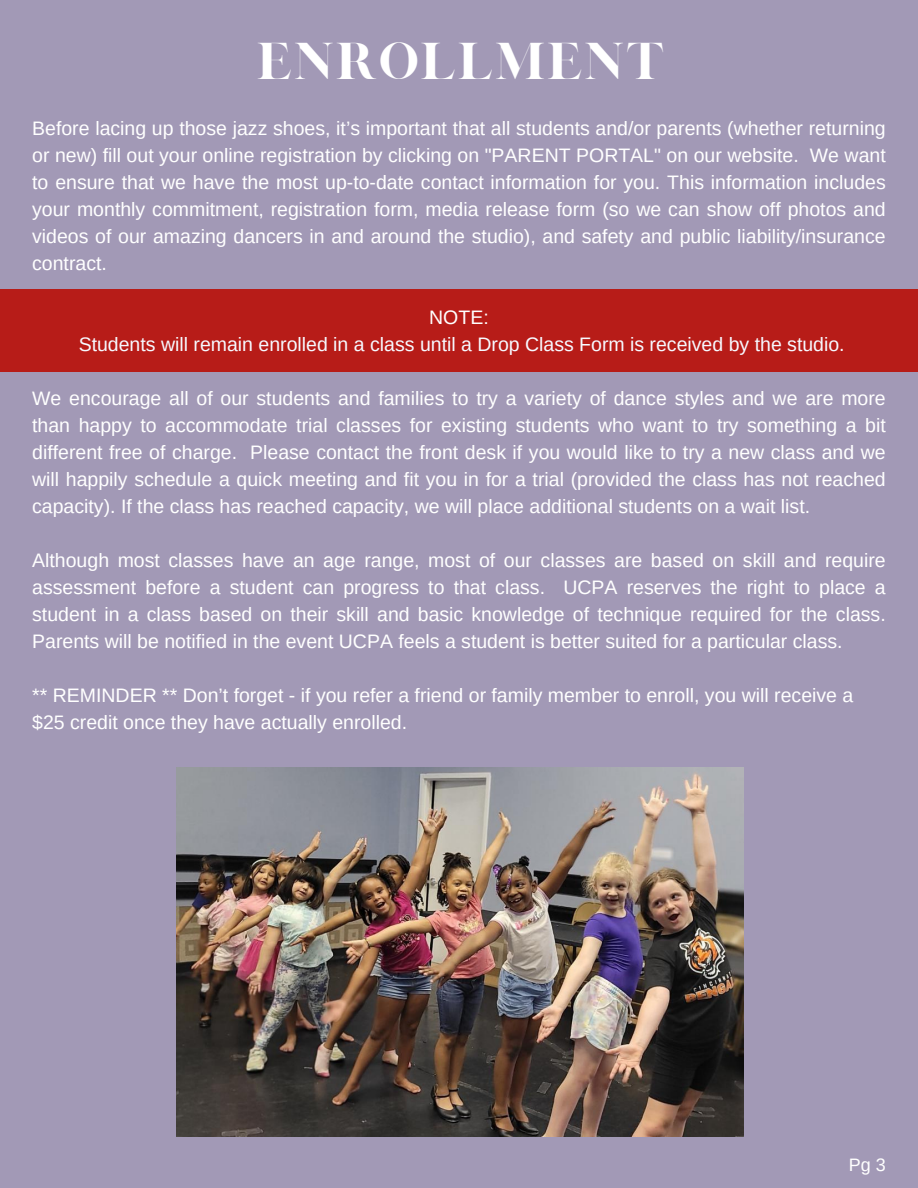
<style>
.page{position:relative;width:918px;height:1188px;background:#a299b6}
.page>*{position:absolute;margin:0;border:0;box-sizing:border-box;transform-origin:0 0}
.t1{font:42px "London";color:#fff}
.t2{font:19.5px/27px "Arimo";color:#fff;text-align:justify}
.t3{font:19.5px "Arimo";color:#f7f9ff}
.t4{font:18px "Arimo";color:#fff}
</style>
<div class="page">
<div style="left:0;top:290px;width:918px;height:82px;background:#b71c18"></div>
<img style="left:177px;top:767px;width:567px;height:369px">
<p class="t1" style="left:256px;top:33px;width:411px">ENROLLMENT</p>
<h1 class="t2" style="left:32px;top:115px;width:855px">Before lacing up those jazz shoes, it’s important that all students and/or parents (whether returning or new) fill out your online registration by clicking on "PARENT PORTAL" on our website. We want to ensure that we have the most up-to-date contact information for you. This information includes your monthly commitment, registration form, media release form (so we can show off photos and videos of our amazing dancers in and around the studio), and safety and public liability/insurance contract.</h1>
<p class="t2" style="left:429px;top:304px;width:61px">NOTE:</p>
<p class="t3" style="left:79px;top:333px;width:768px">Students will remain enrolled in a class until a Drop Class Form is received by the studio.</p>
<p class="t2" style="left:32px;top:385px;width:855px">We encourage all of our students and families to try a variety of dance styles and we are more than happy to accommodate trial classes for existing students who want to try something a bit different free of charge. Please contact the front desk if you would like to try a new class and we will happily schedule a quick meeting and fit you in for a trial (provided the class has not reached capacity). If the class has reached capacity, we will place additional students on a wait list.</p>
<p class="t2" style="left:32px;top:547px;width:855px">Although most classes have an age range, most of our classes are based on skill and require assessment before a student can progress to that class. UCPA reserves the right to place a student in a class based on their skill and basic knowledge of technique required for the class.<br>Parents will be notified in the event UCPA feels a student is better suited for a particular class.</p>
<p class="t2" style="left:32px;top:682px;width:823px">** REMINDER ** Don’t forget - if you refer a friend or family member to enroll, you will receive a $25 credit once they have actually enrolled.</p>
<p class="t4" style="left:849px;top:1155px;width:38px">Pg 3</p>
</div>
